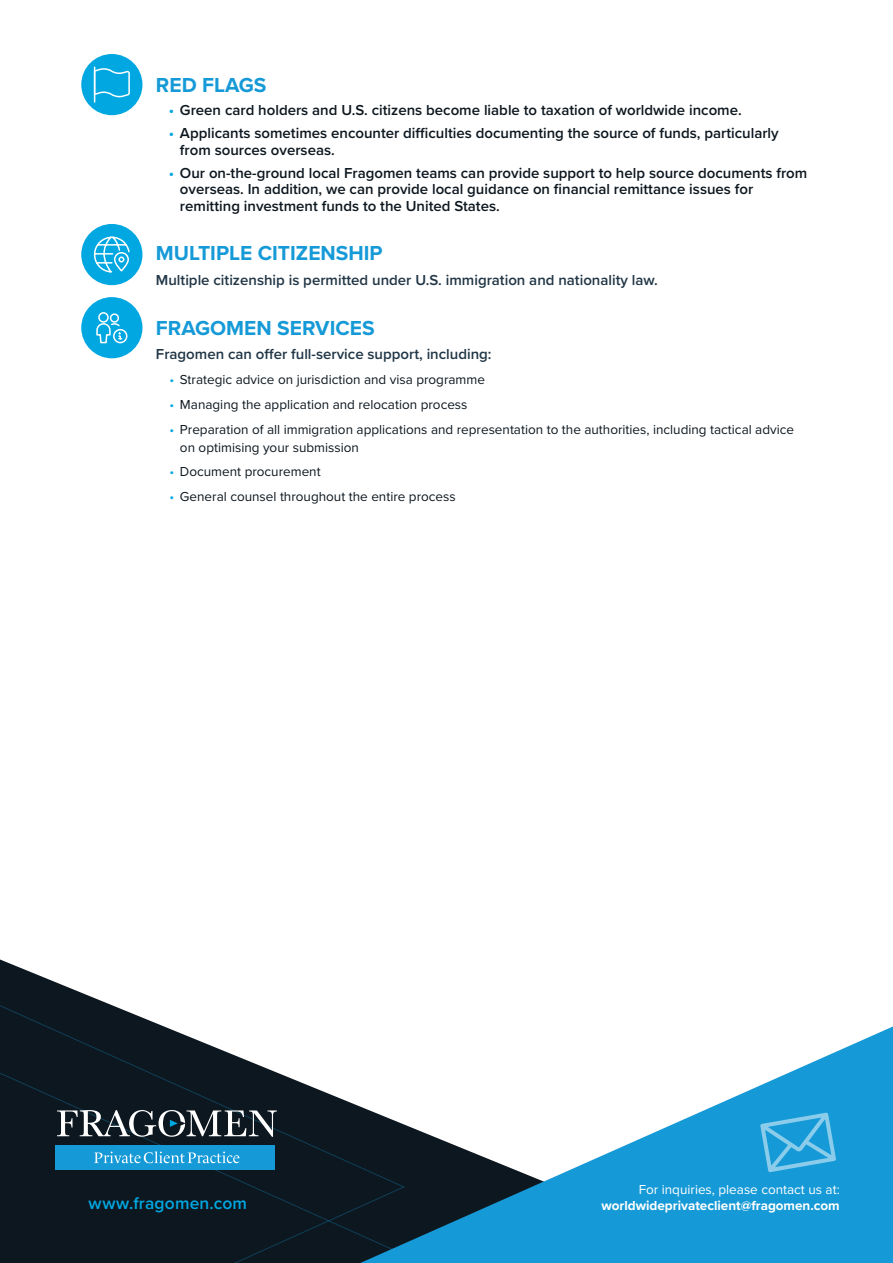
<style>
.page{position:relative;width:893px;height:1263px;background:#fff}
.page>*{position:absolute;margin:0;border:0;box-sizing:border-box;transform-origin:0 0}
.t1{font:700 21px "Proxima Nova";color:#169ad7}
.t2{font:600 17.4px "Proxima Nova";letter-spacing:.01em;color:#00a7e1}
.t3{font:600 15px/16.5px "Proxima Nova";color:#0d171f}
.t4{font:600 15px "Proxima Nova";color:#213646}
.t5{font:13.5px/18px "Proxima Nova";color:#0d171f}
.t6{font:700 13.5px "Proxima Nova";color:#fff}
.t7{font:13.5px "Proxima Nova";color:#fff}
.s1{color:#00a7e1}
</style>
<div class="page">
<svg style="left:0;top:959px;width:360px;height:304px"></svg>
<svg style="left:57px;top:1110px;width:220px;height:27px"></svg>
<div style="left:56px;top:1145px;width:219px;height:25px;background:#169ad7"></div>
<svg style="left:94px;top:1151px;width:145px;height:12px"></svg>
<svg style="left:360px;top:1026px;width:533px;height:237px;fill:#169ad7"></svg>
<svg style="left:760px;top:1112px;width:76px;height:60px"></svg>
<div style="left:81px;top:297px;width:61px;height:61px;background:#00a7e1;border-radius:50%"></div>
<div style="left:81px;top:224px;width:61px;height:61px;background:#00a7e1;border-radius:50%"></div>
<div style="left:81px;top:54px;width:61px;height:61px;background:#00a7e1;border-radius:50%"></div>
<svg style="left:96px;top:312px;width:32px;height:32px"></svg>
<hr style="left:94px;top:67px;width:1px;height:36px;background:#fff">
<svg style="left:95px;top:68px;width:35px;height:29px"></svg>
<svg style="left:93px;top:236px;width:37px;height:37px"></svg>
<h1 class="t1" style="left:156px;top:69px;width:112px">RED FLAGS</h1>
<p class="t3" style="left:169px;top:101px;width:574px"><span class="s1">•</span> Green card holders and U.S. citizens become liable to taxation of worldwide income.</p>
<p class="t3" style="left:180px;top:124px;width:600px;text-indent:-11px"><span class="s1">•</span> Applicants sometimes encounter difficulties documenting the source of funds, particularly from sources overseas.</p>
<p class="t3" style="left:180px;top:164px;width:629px;text-indent:-11px"><span class="s1">•</span> Our on-the-ground local Fragomen teams can provide support to help source documents from overseas. In addition, we can provide local guidance on financial remittance issues for remitting investment funds to the United States.</p>
<h1 class="t1" style="left:156px;top:238px;width:228px">MULTIPLE CITIZENSHIP</h1>
<p class="t4" style="left:156px;top:269px;width:503px">Multiple citizenship is permitted under U.S. immigration and nationality law.</p>
<h1 class="t1" style="left:156px;top:312px;width:220px">FRAGOMEN SERVICES</h1>
<p class="t4" style="left:156px;top:343px;width:337px">Fragomen can offer full-service support, including:</p>
<p class="t5" style="left:169px;top:370px;width:317px"><span class="s1">•</span> Strategic advice on jurisdiction and visa programme</p>
<p class="t5" style="left:169px;top:395px;width:300px"><span class="s1">•</span> Managing the application and relocation process</p>
<p class="t5" style="left:180px;top:419px;width:616px;text-indent:-11px"><span class="s1">•</span> Preparation of all immigration applications and representation to the authorities, including tactical advice on optimising your submission</p>
<p class="t5" style="left:169px;top:462px;width:153px"><span class="s1">•</span> Document procurement</p>
<p class="t5" style="left:169px;top:487px;width:288px"><span class="s1">•</span> General counsel throughout the entire process</p>
<p class="t2" style="left:88px;top:1190px;width:160px">www.fragomen.com</p>
<p class="t7" style="left:639px;top:1179px;width:203px">For inquiries, please contact us at:</p>
<p class="t6" style="left:601px;top:1195px;width:240px">worldwideprivateclient@fragomen.com</p>
</div>
